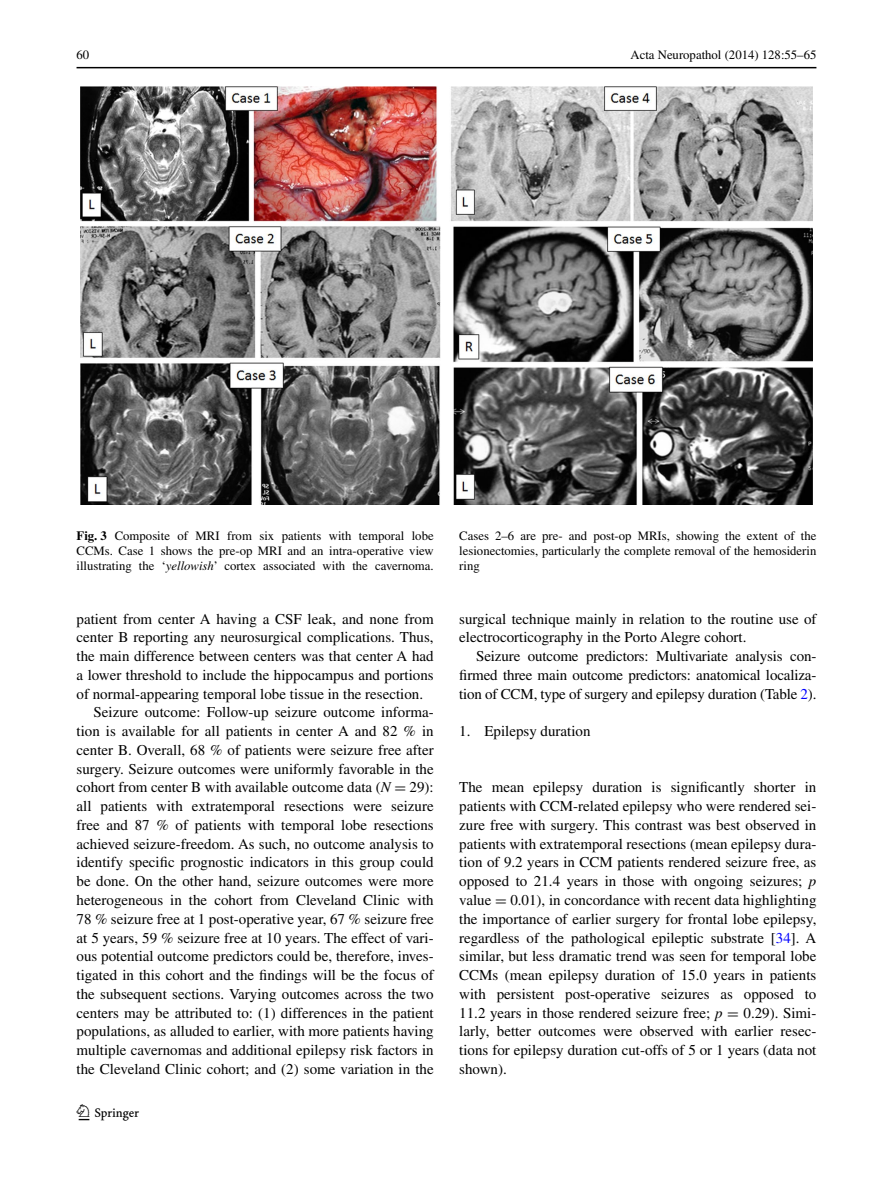
<style>
.page{position:relative;width:893px;height:1187px;background:#fff}
.page>*{position:absolute;margin:0;border:0;box-sizing:border-box;transform-origin:0 0}
.t1{font:22.5px "Springnew";color:#000}
.t2{font:15px/18.8px "Times";color:#000;text-align:justify}
.t3{font:12.75px/15px "Times";color:#000;text-align:justify}
.s1{font-weight:700}
.s2{font-style:italic}
.s3{font-family:"MTSY"}
.s4{color:#00f}
</style>
<div class="page">
<hr style="left:77px;top:67px;width:739px;height:1px;background:#000">
<img style="left:81px;top:87px;width:731px;height:417px">
<p class="t3" style="left:77px;top:48px;width:14px">60</p>
<p class="t3" style="left:630px;top:48px;width:187px">Acta Neuropathol (2014) 128:55–65</p>
<p class="t3" style="left:77px;top:528px;width:359px"><span class="s1">Fig. 3</span> Composite of MRI from six patients with temporal lobe CCMs. Case 1 shows the pre-op MRI and an intra-operative view illustrating the ‘<span class="s2">yellowish</span>’ cortex associated with the cavernoma.</p>
<p class="t3" style="left:459px;top:528px;width:359px">Cases 2–6 are pre- and post-op MRIs, showing the extent of the lesionectomies, particularly the complete removal of the hemosiderin ring</p>
<p class="t2" style="left:77px;top:609px;width:359px">patient from center A having a CSF leak, and none from</p>
<p class="t2" style="left:77px;top:627px;width:359px">center B reporting any neurosurgical complications. Thus,</p>
<p class="t2" style="left:77px;top:646px;width:359px">the main difference between centers was that center A had</p>
<p class="t2" style="left:77px;top:665px;width:359px">a lower threshold to include the hippocampus and portions</p>
<p class="t2" style="left:77px;top:684px;width:348px">of normal-appearing temporal lobe tissue in the resection.</p>
<p class="t2" style="left:94px;top:702px;width:342px">Seizure outcome: Follow-up seizure outcome informa-</p>
<p class="t2" style="left:77px;top:721px;width:359px">tion is available for all patients in center A and 82 % in</p>
<p class="t2" style="left:77px;top:740px;width:359px">center B. Overall, 68 % of patients were seizure free after</p>
<p class="t2" style="left:77px;top:759px;width:359px">surgery. Seizure outcomes were uniformly favorable in the</p>
<p class="t2" style="left:77px;top:777px;width:359px">cohort from center B with available outcome data (<span class="s2">N</span> <span class="s3">=</span> 29):</p>
<p class="t2" style="left:77px;top:796px;width:359px">all patients with extratemporal resections were seizure</p>
<p class="t2" style="left:77px;top:815px;width:359px">free and 87 % of patients with temporal lobe resections</p>
<p class="t2" style="left:77px;top:834px;width:359px">achieved seizure-freedom. As such, no outcome analysis to</p>
<p class="t2" style="left:77px;top:852px;width:359px">identify specific prognostic indicators in this group could</p>
<p class="t2" style="left:77px;top:871px;width:359px">be done. On the other hand, seizure outcomes were more</p>
<p class="t2" style="left:77px;top:890px;width:359px">heterogeneous in the cohort from Cleveland Clinic with</p>
<p class="t2" style="left:77px;top:909px;width:359px">78 % seizure free at 1 post-operative year, 67 % seizure free</p>
<p class="t2" style="left:77px;top:927px;width:359px">at 5 years, 59 % seizure free at 10 years. The effect of vari-</p>
<p class="t2" style="left:77px;top:946px;width:359px">ous potential outcome predictors could be, therefore, inves-</p>
<p class="t2" style="left:77px;top:965px;width:359px">tigated in this cohort and the findings will be the focus of</p>
<p class="t2" style="left:77px;top:984px;width:359px">the subsequent sections. Varying outcomes across the two</p>
<p class="t2" style="left:77px;top:1002px;width:359px">centers may be attributed to: (1) differences in the patient</p>
<p class="t2" style="left:77px;top:1021px;width:359px">populations, as alluded to earlier, with more patients having</p>
<p class="t2" style="left:77px;top:1040px;width:359px">multiple cavernomas and additional epilepsy risk factors in</p>
<p class="t2" style="left:77px;top:1059px;width:359px">the Cleveland Clinic cohort; and (2) some variation in the</p>
<h1 class="t1" style="left:79px;top:1104px;width:62px">1 3</h1>
<p class="t2" style="left:459px;top:609px;width:359px">surgical technique mainly in relation to the routine use of electrocorticography in the Porto Alegre cohort.</p>
<p class="t2" style="left:459px;top:646px;width:359px;text-indent:17px">Seizure outcome predictors: Multivariate analysis con&shy;firmed three main outcome predictors: anatomical localiza&shy;tion of CCM, type of surgery and epilepsy duration (Table <span class="s4">2</span>).</p>
<p class="t2" style="left:459px;top:721px;width:133px">1. Epilepsy duration</p>
<p class="t2" style="left:459px;top:777px;width:359px">The mean epilepsy duration is significantly shorter in patients with CCM-related epilepsy who were rendered sei&shy;zure free with surgery. This contrast was best observed in patients with extratemporal resections (mean epilepsy dura&shy;tion of 9.2 years in CCM patients rendered seizure free, as opposed to 21.4 years in those with ongoing seizures; <span class="s2">p </span>value <span class="s3">=</span> 0.01), in concordance with recent data highlighting the importance of earlier surgery for frontal lobe epilepsy, regardless of the pathological epileptic substrate [<span class="s4">34</span>]. A similar, but less dramatic trend was seen for temporal lobe CCMs (mean epilepsy duration of 15.0 years in patients with persistent post-operative seizures as opposed to 11.2 years in those rendered seizure free; <span class="s2">p</span> <span class="s3">=</span> 0.29). Simi&shy;larly, better outcomes were observed with earlier resec&shy;tions for epilepsy duration cut-offs of 5 or 1 years (data not shown).</p>
</div>
